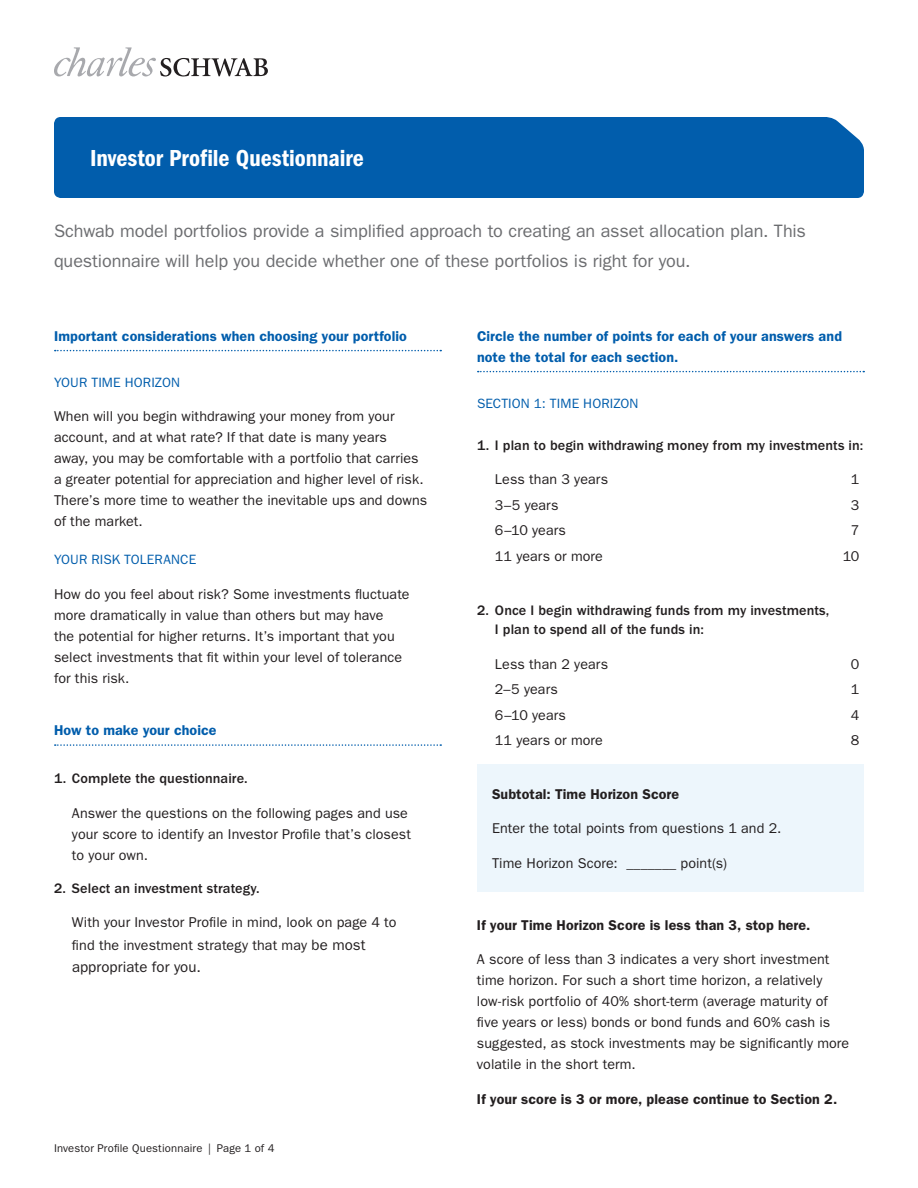
<style>
.page{position:relative;width:918px;height:1188px;background:#fff}
.page>*{position:absolute;margin:0;border:0;box-sizing:border-box;transform-origin:0 0}
.t1{font:24px "ITC Franklin Gothic Std Dm Cd";color:#fff}
.t2{font:18px/30px "ITC Franklin Gothic Std";letter-spacing:-.005em;color:#6c6d70}
.t3{font:15px "ITC Franklin Gothic Std";letter-spacing:.005em;color:#231f20}
.t4{font:14.25px/21px "ITC Franklin Gothic Std";letter-spacing:.005em;color:#231f20}
.t5{font:500 14.25px/19.5px "ITC Franklin Gothic Std";letter-spacing:.005em;color:#231f20}
.t6{font:600 14.25px/21px "ITC Franklin Gothic Std";letter-spacing:.005em;color:#015dac}
.t7{font:600 14.25px "ITC Franklin Gothic Std";letter-spacing:.005em;color:#231f20}
.t8{font:13.5px "ITC Franklin Gothic Std";letter-spacing:.01em;color:#015dac}
.t9{font:11.25px "ITC Franklin Gothic Std";letter-spacing:.015em;color:#231f20}
.s1{font-size:15px}
</style>
<div class="page">
<div style="left:54px;top:117px;width:810px;height:81px;background:#015dac"></div>
<svg style="left:54px;top:47px;width:214px;height:29px"></svg>
<svg style="left:55px;top:350px;width:386px;height:1px"></svg>
<svg style="left:55px;top:744px;width:386px;height:2px"></svg>
<svg style="left:478px;top:371px;width:386px;height:1px"></svg>
<div style="left:477px;top:765px;width:387px;height:127px;background:#edf6fc"></div>
<h1 class="t1" style="left:90px;top:144px;width:276px">Investor Profile Questionnaire</h1>
<p class="t2" style="left:54px;top:216px;width:753px">Schwab model portfolios provide a simplified approach to creating an asset allocation plan. This questionnaire will help you decide whether one of these portfolios is right for you.</p>
<p class="t6" style="left:54px;top:325px;width:355px">Important considerations when choosing your portfolio</p>
<p class="t8" style="left:54px;top:374px;width:127px">Your Ti me Horizon</p>
<p class="t4" style="left:54px;top:406px;width:375px">When will you begin withdrawing your money from your account, and at what rate? If that date is many years<br>away, you may be comfortable with a portfolio that carries a greater potential for appreciation and higher level of risk.<br>There’s more time to weather the inevitable ups and downs of the market.</p>
<p class="t8" style="left:54px;top:552px;width:144px">Your Risk Tolerance</p>
<p class="t4" style="left:54px;top:584px;width:357px">How do you feel about risk? Some investments fluctuate more dramatically in value than others but may have<br>the potential for higher returns. It’s important that you select investments that fit within your level of tolerance for this risk.</p>
<p class="t6" style="left:54px;top:720px;width:164px">How to make your choice</p>
<p class="t5" style="left:54px;top:769px;width:195px">1. Complete the questionnaire.</p>
<p class="t4" style="left:72px;top:803px;width:340px">Answer the questions on the following pages and use your score to identify an Investor Profile that’s closest to your own.</p>
<p class="t5" style="left:54px;top:879px;width:207px">2. Select an investment strategy.</p>
<p class="t4" style="left:72px;top:911px;width:326px;line-height:22.5px">With your Investor Profile in mind, look on page 4 to find the investment strategy that may <span class="s1">be most</span></p>
<p class="t3" style="left:72px;top:959px;width:130px">appropriate for you.</p>
<p class="t9" style="left:54px;top:1142px;width:222px">Investor Profile Questionnaire | Page 1 of 4</p>
<p class="t6" style="left:477px;top:325px;width:367px">Circle the number of points for each of your answers and note the total for each section.</p>
<p class="t8" style="left:477px;top:395px;width:146px">SECTION 1: TIME HORIZON</p>
<p class="t5" style="left:477px;top:435px;width:388px">1. I plan to begin withdrawing money from my investments in:</p>
<p class="t4" style="left:495px;top:469px;width:115px">Less than 3 years</p>
<p class="t4" style="left:851px;top:469px;width:10px">1</p>
<p class="t4" style="left:495px;top:494px;width:65px">3–5 years</p>
<p class="t4" style="left:851px;top:494px;width:10px">3</p>
<p class="t4" style="left:495px;top:520px;width:73px">6–10 years</p>
<p class="t4" style="left:851px;top:520px;width:10px">7</p>
<p class="t4" style="left:495px;top:545px;width:110px">11 years or more</p>
<p class="t4" style="left:843px;top:545px;width:18px">10</p>
<p class="t5" style="left:495px;top:600px;width:336px;text-indent:-18px">2. Once I begin withdrawing funds from my investments,<br>I plan to spend all of the funds in:</p>
<p class="t4" style="left:495px;top:653px;width:115px">Less than 2 years</p>
<p class="t4" style="left:851px;top:653px;width:10px">0</p>
<p class="t4" style="left:495px;top:679px;width:64px">2–5 years</p>
<p class="t4" style="left:851px;top:679px;width:10px">1</p>
<p class="t4" style="left:495px;top:704px;width:73px">6–10 years</p>
<p class="t4" style="left:851px;top:704px;width:10px">4</p>
<p class="t4" style="left:495px;top:730px;width:110px">11 years or more</p>
<p class="t4" style="left:851px;top:730px;width:10px">8</p>
<p class="t7" style="left:492px;top:785px;width:189px">Subtotal: Time Horizon Score</p>
<p class="t4" style="left:492px;top:818px;width:291px">Enter the total points from questions 1 and 2.</p>
<p class="t4" style="left:492px;top:853px;width:237px">Time Horizon Score: _______ point(s)</p>
<p class="t7" style="left:477px;top:916px;width:335px">If your Time Horizon Score is less than 3, stop here.</p>
<p class="t4" style="left:477px;top:949px;width:374px">A score of less than 3 indicates a very short investment time horizon. For such a short time horizon, a relatively low-risk portfolio of 40% short-term (average maturity of five years or less) bonds or bond funds and 60% cash is suggested, as stock investments may be significantly more volatile in the short term.</p>
<p class="t7" style="left:477px;top:1090px;width:362px">If your score is 3 or more, please continue to Section 2.</p>
</div>
